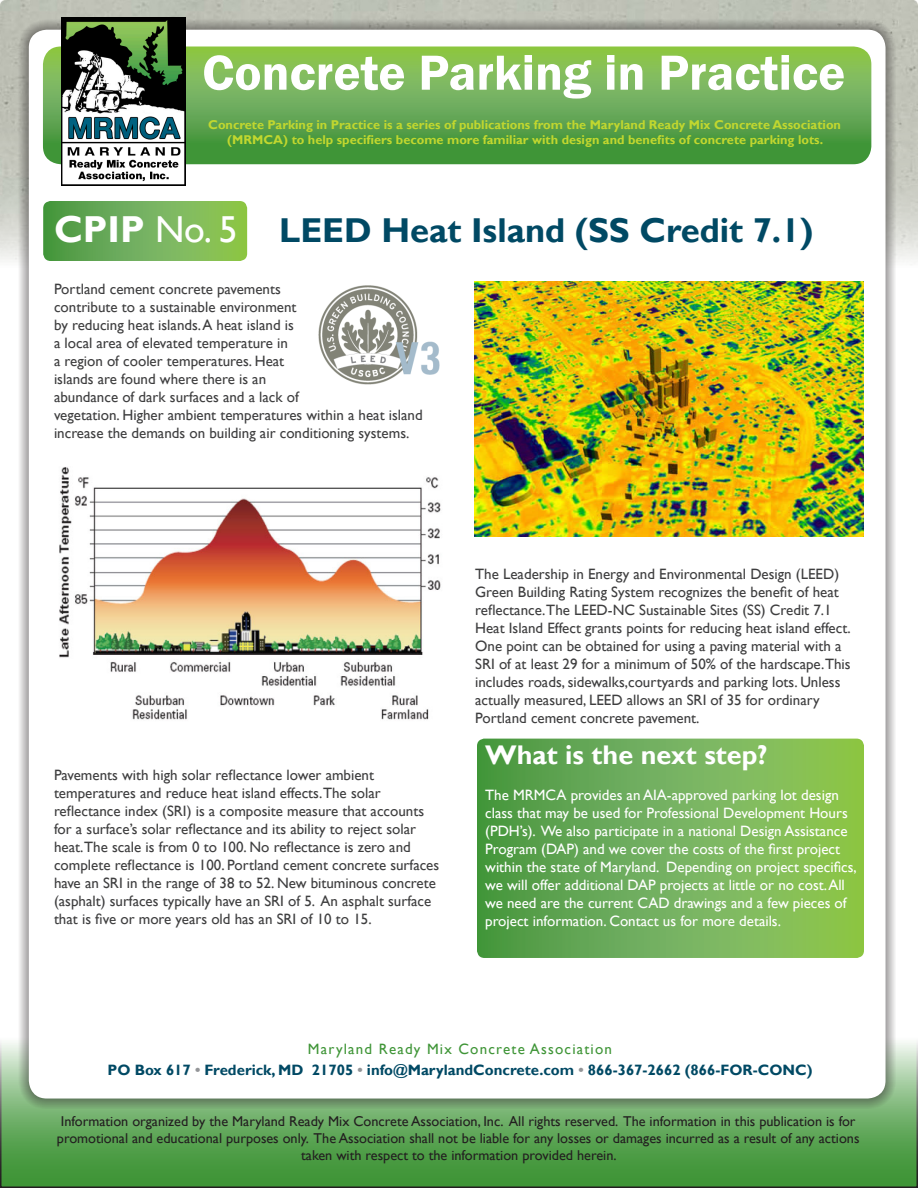
<style>
.page{position:relative;width:918px;height:1188px;background:#fff}
.page>*{position:absolute;margin:0;border:0;box-sizing:border-box;transform-origin:0 0}
.t1{font:600 51px "Franklin Gothic";color:#fff}
.t2{font:700 34.5px "Gill Sans";color:#004964}
.t3{font:700 27px "Gill Sans";color:#fff}
.t4{font:15px/18px "Gill Sans";color:#3e3e3f}
.t5{font:15px/18px "Gill Sans";color:#fff}
.t6{font:700 15px "Gill Sans";color:#004964}
.t7{font:15px "Gill Sans";letter-spacing:.08em;color:#3f9537}
.t8{font:14.25px/17.1px "Gill Sans";color:#231f20;text-align:center}
.t9{font:700 12.75px/15.3px "Gill Sans";color:#c1d72f;text-align:center}
.s1{font-size:37.5px;color:#fff}
.s2{font-weight:400;font-size:37.5px;color:#fff}
.s3{color:#939598}
</style>
<div class="page">
<img style="left:0;top:0;width:918px;height:262px">
<svg style="left:3px;top:1042px;width:912px;height:143px;background:#5aa353"></svg>
<div style="left:0;top:1003px;width:918px;height:185px;border:2px solid #231f20"></div>
<div style="left:18px;top:19px;width:878px;height:1090px;background:#231f20;opacity:.84"></div>
<div style="left:29px;top:30px;width:857px;height:1069px;background:#fff;border-radius:18px"></div>
<svg style="left:43px;top:46px;width:828px;height:118px;background:#6aad50"></svg>
<img style="left:61px;top:18px;width:125px;height:167px">
<svg style="left:43px;top:201px;width:204px;height:60px;background:#71b056"></svg>
<svg style="left:477px;top:739px;width:387px;height:219px;background:#71b055"></svg>
<img style="left:59px;top:467px;width:382px;height:253px">
<img style="left:318px;top:285px;width:122px;height:100px">
<img style="left:475px;top:281px;width:388px;height:256px">
<p class="t1" style="left:202px;top:41px;width:645px">Concrete Parking in Practice</p>
<p class="t9" style="left:208px;top:117px;width:634px">Concrete Parking in Practice is a series of publications from the Maryland Ready Mix Concrete Association (MRMCA) to help specifiers become more familiar with design and benefits of concrete parking lots.</p>
<p class="t2" style="left:54px;top:210px;width:761px"><span class="s1">CPIP</span> <span class="s2">No. 5</span> LEED Heat Island (SS Credit 7.1)</p>
<p class="t4" style="left:54px;top:281px;width:370px">Portland cement concrete pavements<br>contribute to a sustainable environment<br>by reducing heat islands. A heat island is<br>a local area of elevated temperature in<br>a region of cooler temperatures. Heat<br>islands are found where there is an<br>abundance of dark surfaces and a lack of<br>vegetation. Higher ambient temperatures within a heat island increase the demands on building air conditioning systems.</p>
<p class="t4" style="left:54px;top:767px;width:387px">Pavements with high solar reflectance lower ambient temperatures and reduce heat island effects.The solar reflectance index (SRI) is a composite measure that accounts for a surface’s solar reflectance and its ability to reject solar heat.The scale is from 0 to 100. No reflectance is zero and complete reflectance is 100. Portland cement concrete surfaces have an SRI in the range of 38 to 52. New bituminous concrete (asphalt) surfaces typically have an SRI of 5. An asphalt surface that is five or more years old has an SRI of 10 to 15.</p>
<p class="t4" style="left:475px;top:565px;width:377px">The Leadership in Energy and Environmental Design (LEED)<br>Green Building Rating System recognizes the benefit of heat reflectance.The LEED-NC Sustainable Sites (SS) Credit 7.1<br>Heat Island Effect grants points for reducing heat island effect.<br>One point can be obtained for using a paving material with a SRI of at least 29 for a minimum of 50% of the hardscape.This includes roads, sidewalks,courtyards and parking lots. Unless actually measured, LEED allows an SRI of 35 for ordinary Portland cement concrete pavement.</p>
<p class="t3" style="left:485px;top:739px;width:284px">What is the next step?</p>
<p class="t5" style="left:485px;top:786px;width:373px">The MRMCA provides an AIA-approved parking lot design class that may be used for Professional Development Hours (PDH’s). We also participate in a national Design Assistance Program (DAP) and we cover the costs of the first project within the state of Maryland. Depending on project specifics, we will offer additional DAP projects at little or no cost. All we need are the current CAD drawings and a few pieces of project information. Contact us for more details.</p>
<p class="t7" style="left:308px;top:1040px;width:306px">Maryland Ready Mix Concrete Association</p>
<p class="t6" style="left:108px;top:1061px;width:706px">PO Box 617 <span class="s3">•</span> Frederick, MD 21705 <span class="s3">•</span> info@MarylandConcrete.com <span class="s3">•</span> 866-367-2662 (866-FOR-CONC)</p>
<p class="t8" style="left:57px;top:1113px;width:804px">Information organized by the Maryland Ready Mix Concrete Association, Inc. All rights reserved. The information in this publication is for promotional and educational purposes only. The Association shall not be liable for any losses or damages incurred as a result of any actions taken with respect to the information provided herein.</p>
</div>
